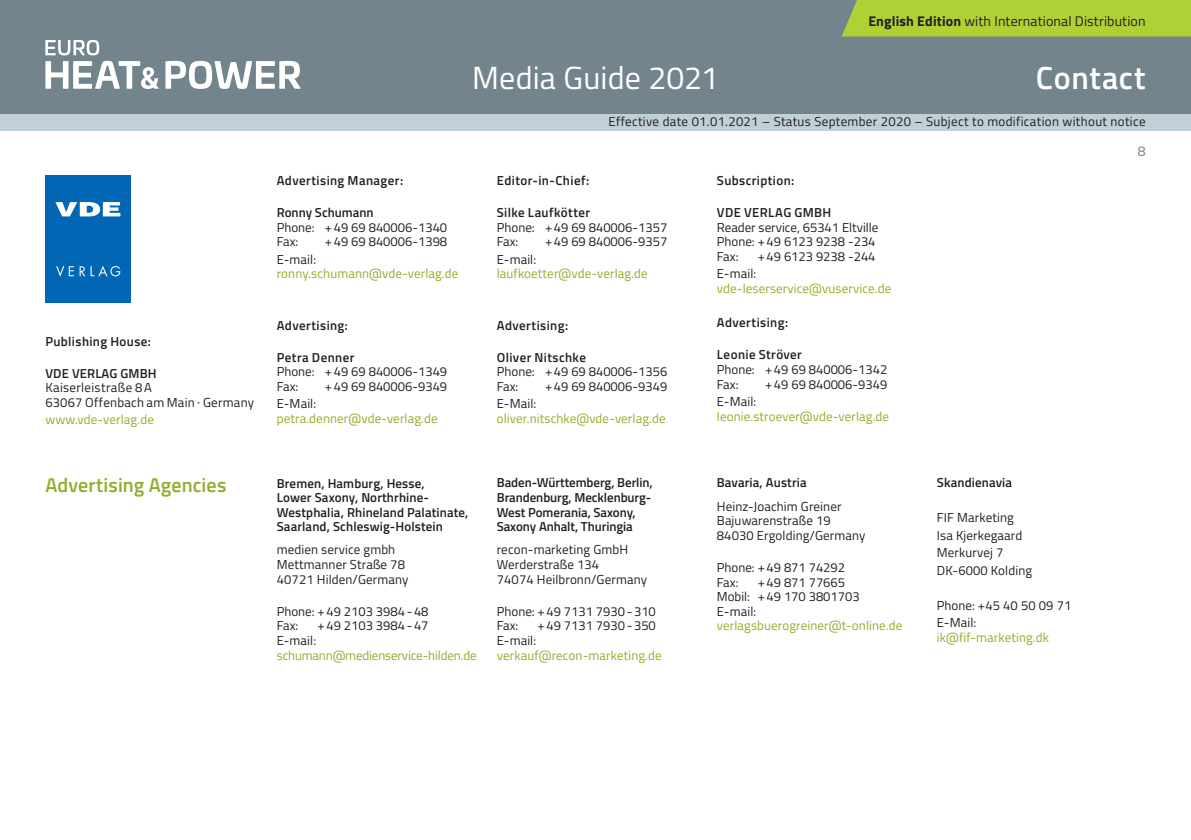
<style>
.page{position:relative;width:1191px;height:840px;background:#fff}
.page>*{position:absolute;margin:0;border:0;box-sizing:border-box;transform-origin:0 0}
.t1{font:32px "Titillium Web";color:#fff}
.t2{font:600 32px "Titillium Web";letter-spacing:.02em;color:#fff}
.t3{font:600 20px "Titillium Web";letter-spacing:.005em;color:#90ae2b}
.t4{font:14px "Titillium Web";letter-spacing:.01em;color:#231f20}
.t5{font:14px "Titillium Web";color:#73848c}
.t6{font:13px/14.6px "Titillium Web";letter-spacing:.005em;color:#231f20}
.t7{font:13px "Titillium Web";letter-spacing:.01em;color:#90ae2b}
.t8{font:600 13px/14.6px "Titillium Web";letter-spacing:.01em;color:#231f20}
.t9{font:600 13px "Titillium Web";letter-spacing:.03em;color:#231f20}
.t10{font:13px "Titillium Web";letter-spacing:.025em;color:#231f20}
.t11{font:600 13px "Titillium Web";letter-spacing:.035em;color:#231f20}
.t12{font:13px "Titillium Web";letter-spacing:-.01em;color:#90ae2b}
.s1{font-weight:700}
.s2{font-family:"Helvetica Neue LT Std";font-stretch:condensed}
</style>
<div class="page">
<div style="left:0;top:113px;width:1191px;height:17px;background:#c1cfd7"></div>
<div style="left:0;top:0;width:1191px;height:113px;background:#73848c"></div>
<svg style="left:45px;top:40px;width:54px;height:15px"></svg>
<svg style="left:165px;top:61px;width:136px;height:28px"></svg>
<svg style="left:45px;top:61px;width:114px;height:28px"></svg>
<div style="left:842px;top:0;width:349px;height:36px;background:#b0d136"></div>
<div style="left:45px;top:176px;width:85px;height:127px;background:#0166b3"></div>
<svg style="left:55px;top:202px;width:65px;height:14px"></svg>
<svg style="left:80px;top:266px;width:5px;height:10px"></svg>
<svg style="left:56px;top:266px;width:18px;height:11px"></svg>
<svg style="left:91px;top:266px;width:29px;height:10px"></svg>
<h1 class="t1" style="left:472px;top:54px;width:248px">Media Guide 2021</h1>
<p class="t4" style="left:868px;top:10px;width:279px"><span class="s1">English Edition</span> with International Distribution</p>
<h1 class="t2" style="left:1035px;top:54px;width:111px">Contact</h1>
<p class="t10" style="left:608px;top:112px;width:538px">Effective date 01.01.2021 – Status September 2020 – Subject to modification without notice</p>
<p class="t5" style="left:1137px;top:141px;width:9px">8</p>
<p class="t9" style="left:45px;top:331px;width:107px">Publishing House:</p>
<p class="t8" style="left:45px;top:365px;width:113px">VDE VERLAG GMBH</p>
<p class="t6" style="left:45px;top:379px;width:210px">Kaiserleistraße 8 A<br>63067 Offenbach am Main <span class="s2">∙</span> Germany</p>
<p class="t7" style="left:45px;top:410px;width:110px">www.vde-verlag.de</p>
<p class="t9" style="left:277px;top:170px;width:128px">Advertising Manager:</p>
<p class="t8" style="left:277px;top:204px;width:98px">Ronny Schumann</p>
<p class="t6" style="left:277px;top:219px;width:172px">Phone: + 49 69 840006-1340<br>Fax:</p>
<p class="t6" style="left:325px;top:234px;width:124px">+ 49 69 840006-1398</p>
<p class="t6" style="left:277px;top:251px;width:41px">E-mail:</p>
<p class="t7" style="left:277px;top:264px;width:183px">ronny.schumann@vde-verlag.de</p>
<p class="t9" style="left:277px;top:315px;width:73px">Advertising:</p>
<p class="t11" style="left:277px;top:347px;width:79px">Petra Denner</p>
<p class="t6" style="left:277px;top:363px;width:172px">Phone: + 49 69 840006-1349<br>Fax:</p>
<p class="t6" style="left:325px;top:378px;width:124px">+ 49 69 840006-9349</p>
<p class="t6" style="left:277px;top:395px;width:41px">E-Mail:</p>
<p class="t7" style="left:277px;top:408px;width:162px">petra.denner@vde-verlag.de</p>
<p class="t9" style="left:497px;top:170px;width:94px">Editor-in-Chief:</p>
<p class="t9" style="left:497px;top:203px;width:95px">Silke Laufkötter</p>
<p class="t6" style="left:497px;top:219px;width:172px">Phone: + 49 69 840006-1357<br>Fax:</p>
<p class="t6" style="left:545px;top:234px;width:124px">+ 49 69 840006-9357</p>
<p class="t6" style="left:497px;top:251px;width:41px">E-mail:</p>
<p class="t7" style="left:497px;top:264px;width:152px">laufkoetter@vde-verlag.de</p>
<p class="t9" style="left:497px;top:315px;width:73px">Advertising:</p>
<p class="t9" style="left:497px;top:347px;width:91px">Oliver Nitschke</p>
<p class="t6" style="left:497px;top:363px;width:172px">Phone: + 49 69 840006-1356<br>Fax:</p>
<p class="t6" style="left:545px;top:378px;width:124px">+ 49 69 840006-9349</p>
<p class="t6" style="left:497px;top:395px;width:41px">E-Mail:</p>
<p class="t7" style="left:497px;top:408px;width:170px">oliver.nitschke@vde-verlag.de</p>
<p class="t11" style="left:717px;top:170px;width:79px">Subscription:</p>
<p class="t9" style="left:717px;top:202px;width:116px">VDE VERLAG GMBH</p>
<p class="t6" style="left:717px;top:219px;width:163px">Reader service, 65341 Eltville<br>Phone: + 49 6123 9238 -234<br>Fax:</p>
<p class="t6" style="left:757px;top:248px;width:119px">+ 49 6123 9238 -244</p>
<p class="t6" style="left:717px;top:266px;width:41px">E-mail:</p>
<p class="t7" style="left:717px;top:279px;width:176px">vde-leserservice@vuservice.de</p>
<p class="t9" style="left:717px;top:313px;width:73px">Advertising:</p>
<p class="t11" style="left:717px;top:345px;width:87px">Leonie Ströver</p>
<p class="t6" style="left:717px;top:361px;width:172px">Phone: + 49 69 840006-1342<br>Fax:</p>
<p class="t6" style="left:765px;top:376px;width:124px">+ 49 69 840006-9349</p>
<p class="t6" style="left:717px;top:393px;width:41px">E-Mail:</p>
<p class="t7" style="left:717px;top:406px;width:174px">leonie.stroever@vde-verlag.de</p>
<h2 class="t3" style="left:45px;top:470px;width:182px">Advertising Agencies</h2>
<p class="t8" style="left:277px;top:474px;width:193px">Bremen, Hamburg, Hesse,<br>Lower Saxony, Northrhine-<br>Westphalia, Rhineland Palatinate,<br>Saarland, Schleswig-Holstein</p>
<p class="t6" style="left:277px;top:541px;width:133px">medien service gmbh<br>Mettmanner Straße 78<br>40721 Hilden/Germany</p>
<p class="t6" style="left:277px;top:603px;width:153px">Phone: + 49 2103 3984 - 48<br>Fax:</p>
<p class="t6" style="left:317px;top:617px;width:112px">+ 49 2103 3984 - 47</p>
<p class="t8" style="left:497px;top:474px;width:157px">Baden-Württemberg, Berlin,<br>Brandenburg, Mecklenburg-<br>West Pomerania, Saxony,<br>Saxony Anhalt, Thuringia</p>
<p class="t6" style="left:497px;top:541px;width:152px">recon-marketing GmbH<br>Werderstraße 134<br>74074 Heilbronn/Germany</p>
<p class="t6" style="left:497px;top:603px;width:161px">Phone: + 49 7131 7930 - 310<br>Fax:</p>
<p class="t6" style="left:537px;top:617px;width:120px">+ 49 7131 7930 - 350</p>
<p class="t6" style="left:277px;top:632px;width:41px">E-mail:</p>
<p class="t12" style="left:277px;top:645px;width:201px">schumann@medienservice-hilden.de</p>
<p class="t6" style="left:497px;top:632px;width:41px">E-mail:</p>
<p class="t7" style="left:497px;top:645px;width:166px">verkauf@recon-marketing.de</p>
<p class="t8" style="left:717px;top:474px;width:91px">Bavaria, Austria</p>
<p class="t6" style="left:717px;top:498px;width:150px">Heinz-Joachim Greiner<br>Bajuwarenstraße 19<br>84030 Ergolding/Germany</p>
<p class="t6" style="left:717px;top:559px;width:130px">Phone: + 49 871 74292<br>Fax:</p>
<p class="t6" style="left:717px;top:573px;width:144px;text-indent:41px">+ 49 871 77665<br>Mobil: + 49 170 3801703<br>E-mail:</p>
<p class="t7" style="left:717px;top:616px;width:187px">verlagsbuerogreiner@t-online.de</p>
<p class="t8" style="left:937px;top:474px;width:77px">Skandienavia</p>
<p class="t6" style="left:937px;top:508px;width:97px;line-height:17.4px">FIF Marketing<br>Isa Kjerkegaard<br>Merkurvej 7<br>DK-6000 Kolding</p>
<p class="t6" style="left:937px;top:595px;width:136px;line-height:17.4px">Phone: +45 40 50 09 71<br>E-Mail:</p>
<p class="t7" style="left:937px;top:627px;width:114px">ik@fif-marketing.dk</p>
</div>
